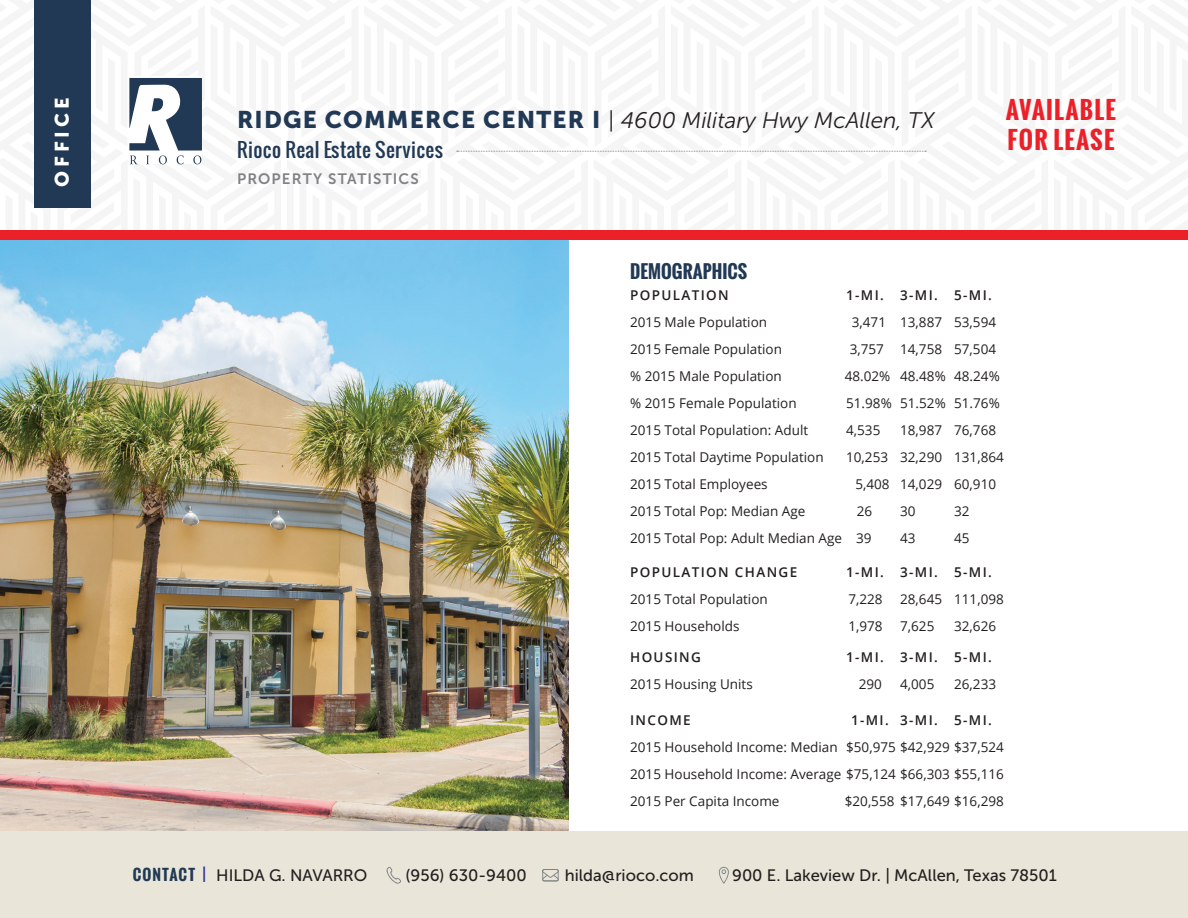
<style>
.page{position:relative;width:1188px;height:918px;background:#fff}
.page>*{position:absolute;margin:0;border:0;box-sizing:border-box;transform-origin:0 0}
.t1{font:700 24px/30px "Oswald";letter-spacing:.05em;color:#ec2029}
.t2{font:italic 22.5px "Museo Sans 300";color:#231f20}
.t3{font:19.5px "Oswald";letter-spacing:.025em;color:#213955}
.t4{font:19.5px "Museo Sans 900";letter-spacing:.2em;color:#fff}
.t5{font:700 18px "Oswald";color:#213955}
.t6{font:16.5px "Museo Sans 500";color:#231f20}
.t7{font:15px "Museo Sans 700";letter-spacing:.075em;color:#808285}
.t8{font:13.5px "Open Sans";color:#231f20}
.t9{font:600 13.5px "Open Sans";letter-spacing:.1em;color:#231f20}
.s1{font-family:"Museo Sans 900";font-style:normal;font-size:24px;color:#213955}
.s2{font-family:"Oswald";font-weight:700;font-size:15px;color:#213955}
.s3{font-family:"Oswald";font-weight:700;font-size:15px;color:#323695}
</style>
<div class="page">
<img style="left:0;top:239px;width:569px;height:592px">
<div style="left:0;top:831px;width:1188px;height:87px;background:#e9e6d9"></div>
<div style="left:0;top:230px;width:1188px;height:9px;background:#ec2029"></div>
<svg style="left:34px;top:0;width:893px;height:208px"></svg>
<svg style="left:387px;top:867px;width:14px;height:17px"></svg>
<svg style="left:542px;top:869px;width:17px;height:12px"></svg>
<svg style="left:719px;top:867px;width:10px;height:17px"></svg>
<p class="t4" style="left:51px;top:187px;width:91px;rotate:-90deg">OFFICE</p>
<p class="t2" style="left:237px;top:108px;width:699px"><span class="s1">RIDGE COMMERCE CENTER I</span> | 4600 Military Hwy McAllen, TX</p>
<p class="t3" style="left:237px;top:135px;width:208px">Rioco Real Estate Services</p>
<p class="t7" style="left:237px;top:170px;width:183px">PROPERTY STATISTICS</p>
<p class="t1" style="left:1006px;top:95px;width:112px">AVAILABLE<br>FOR LEASE</p>
<p class="t5" style="left:630px;top:257px;width:118px">DEMOGRAPHICS</p>
<p class="t9" style="left:630px;top:286px;width:100px">POPULATION</p>
<p class="t9" style="left:846px;top:286px;width:147px">1-MI. 3-MI. 5-MI.</p>
<p class="t8" style="left:630px;top:313px;width:138px">2015 Male Population</p>
<p class="t8" style="left:852px;top:313px;width:146px">3,471 13,887 53,594</p>
<p class="t8" style="left:630px;top:340px;width:153px">2015 Female Population</p>
<p class="t8" style="left:850px;top:340px;width:148px">3,757 14,758 57,504</p>
<p class="t8" style="left:630px;top:367px;width:153px">% 2015 Male Population</p>
<p class="t8" style="left:845px;top:367px;width:156px">48.02% 48.48% 48.24%</p>
<p class="t8" style="left:630px;top:394px;width:168px">% 2015 Female Population</p>
<p class="t8" style="left:846px;top:394px;width:155px">51.98% 51.52% 51.76%</p>
<p class="t8" style="left:630px;top:421px;width:179px">2015 Total Population: Adult</p>
<p class="t8" style="left:846px;top:421px;width:36px">4,535</p>
<p class="t8" style="left:900px;top:421px;width:97px">18,987 76,768</p>
<p class="t8" style="left:630px;top:448px;width:195px">2015 Total Daytime Population</p>
<p class="t8" style="left:846px;top:448px;width:159px">10,253 32,290 131,864</p>
<p class="t8" style="left:630px;top:475px;width:139px">2015 Total Employees</p>
<p class="t8" style="left:855px;top:475px;width:142px">5,408 14,029 60,910</p>
<p class="t8" style="left:630px;top:502px;width:177px">2015 Total Pop: Median Age</p>
<p class="t8" style="left:857px;top:502px;width:17px">26</p>
<p class="t8" style="left:900px;top:502px;width:17px">30</p>
<p class="t8" style="left:954px;top:502px;width:17px">32</p>
<p class="t8" style="left:630px;top:529px;width:243px">2015 Total Pop: Adult Median Age 39</p>
<p class="t8" style="left:900px;top:529px;width:17px">43</p>
<p class="t8" style="left:954px;top:529px;width:17px">45</p>
<p class="t9" style="left:630px;top:563px;width:169px">POPULATION CHANGE</p>
<p class="t9" style="left:846px;top:563px;width:147px">1-MI. 3-MI. 5-MI.</p>
<p class="t8" style="left:630px;top:590px;width:139px">2015 Total Population</p>
<p class="t8" style="left:848px;top:590px;width:36px">7,228</p>
<p class="t8" style="left:900px;top:590px;width:105px">28,645 111,098</p>
<p class="t8" style="left:630px;top:617px;width:111px">2015 Households</p>
<p class="t8" style="left:848px;top:617px;width:36px">1,978</p>
<p class="t8" style="left:900px;top:617px;width:36px">7,625</p>
<p class="t8" style="left:954px;top:617px;width:43px">32,626</p>
<p class="t9" style="left:630px;top:647px;width:72px">HOUSING</p>
<p class="t9" style="left:846px;top:647px;width:147px">1-MI. 3-MI. 5-MI.</p>
<p class="t8" style="left:630px;top:674px;width:124px">2015 Housing Units</p>
<p class="t8" style="left:859px;top:674px;width:25px">290</p>
<p class="t8" style="left:900px;top:674px;width:36px">4,005</p>
<p class="t8" style="left:954px;top:674px;width:43px">26,233</p>
<p class="t9" style="left:630px;top:710px;width:62px">INCOME</p>
<p class="t9" style="left:851px;top:710px;width:142px">1-MI. 3-MI. 5-MI.</p>
<p class="t8" style="left:630px;top:737px;width:375px">2015 Household Income: Median $50,975 $42,929 $37,524</p>
<p class="t8" style="left:630px;top:764px;width:375px">2015 Household Income: Average $75,124 $66,303 $55,116</p>
<p class="t8" style="left:630px;top:791px;width:151px">2015 Per Capita Income</p>
<p class="t8" style="left:845px;top:791px;width:160px">$20,558 $17,649 $16,298</p>
<p class="t6" style="left:133px;top:866px;width:236px"><span class="s2">CONTACT</span> <span class="s3">|</span> HILDA G. NAVARRO</p>
<p class="t6" style="left:406px;top:866px;width:123px">(956) 630-9400</p>
<p class="t6" style="left:565px;top:866px;width:131px">hilda@rioco.com</p>
<p class="t6" style="left:732px;top:866px;width:326px">900 E. Lakeview Dr. | McAllen, Texas 78501</p>
</div>
